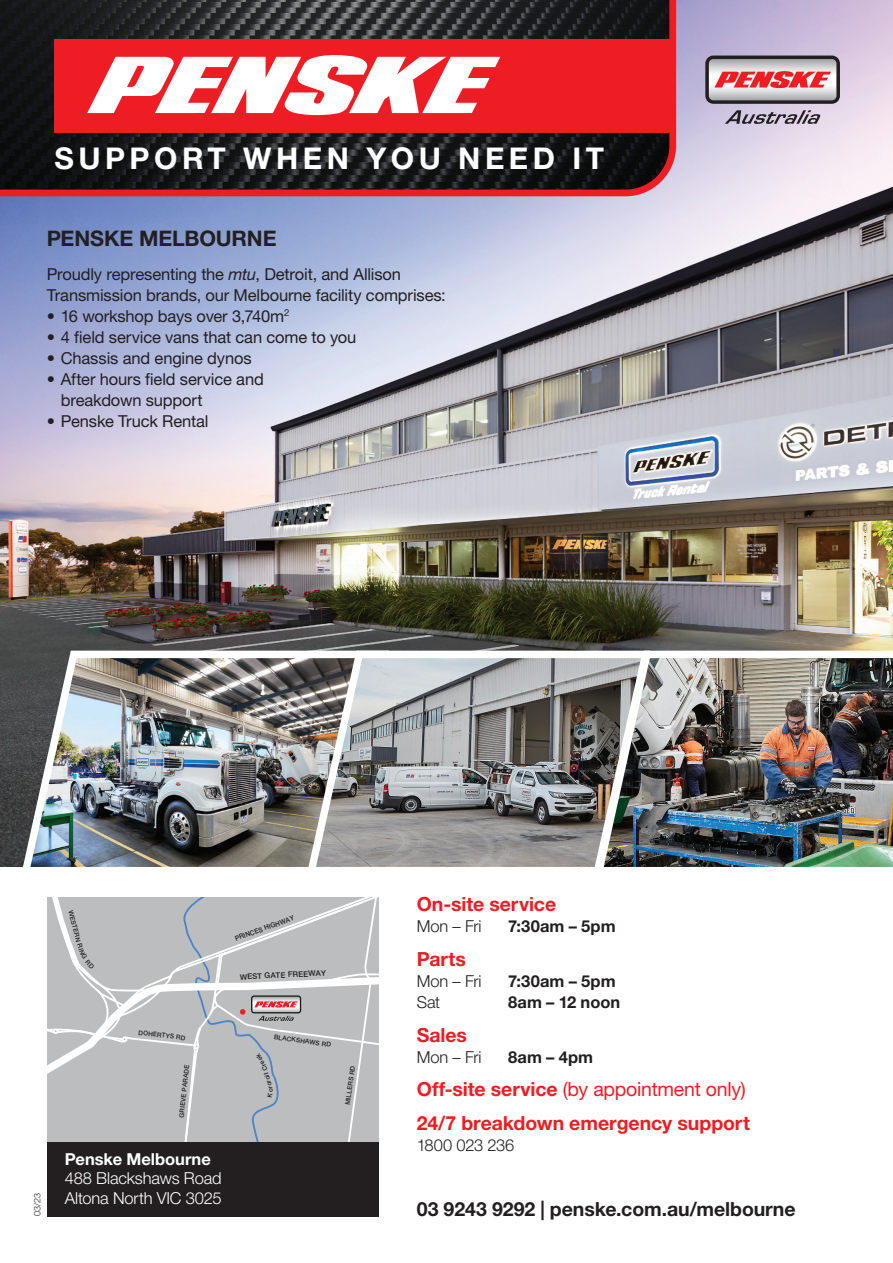
<style>
.page{position:relative;width:893px;height:1263px;background:#fff}
.page>*{position:absolute;margin:0;border:0;box-sizing:border-box;transform-origin:0 0}
.t1{font:700 30px "Helvetica Neue LT Pro";letter-spacing:.15em;color:#fff}
.t2{font:700 21.45px "Helvetica Neue LT Pro";letter-spacing:-.005em;color:#231f20}
.t3{font:700 19.5px/33.8px "Helvetica Neue LT Pro";letter-spacing:-.005em;color:#ee1d23}
.t4{font:700 19.5px "Helvetica Neue LT Pro";letter-spacing:-.005em;color:#231f20}
.t5{font:16.5px/21px "Helvetica Neue LT Pro";letter-spacing:-.01em;color:#231f20}
.t6{font:700 16.5px "Helvetica Neue LT Pro";color:#231f20}
.t7{font:300 16.5px/19.5px "Helvetica Neue LT Pro";letter-spacing:-.01em;color:#fff}
.t8{font:300 16.5px "Helvetica Neue LT Pro";letter-spacing:-.005em;color:#231f20}
.t9{font:700 16.5px "Helvetica Neue LT Pro";color:#fff}
.t10{font:300 9px "Helvetica Neue LT Pro";color:#231f20}
.t11{font:500 7.8px "Helvetica Neue LT Pro";color:#201d1e}
.t12{font:500 6.9px "Helvetica Neue LT Pro";color:#201d1e;scale:.93 1}
.t13{font:500 6.45px "Helvetica Neue LT Pro";color:#201d1e}
.s1{font-style:italic}
.s2{font-weight:400}
</style>
<div class="page">
<img style="left:0;top:0;width:893px;height:866px">
<img style="left:17px;top:647px;width:285px;height:220px">
<img style="left:655px;top:647px;width:238px;height:220px">
<div style="left:47px;top:1142px;width:331px;height:74px;background:#231f20"></div>
<svg style="left:302px;top:647px;width:353px;height:220px;background:#909190"></svg>
<svg style="left:0;top:0;width:679px;height:200px;background:#35262a"></svg>
<div style="left:54px;top:40px;width:618px;height:93px;background:#ee1d23"></div>
<svg style="left:87px;top:55px;width:413px;height:60px"></svg>
<svg style="left:705px;top:56px;width:135px;height:48px;background:#b98f92"></svg>
<svg style="left:725px;top:110px;width:96px;height:14px"></svg>
<svg style="left:47px;top:897px;width:331px;height:245px;background:#bfc0c3"></svg>
<h1 class="t1" style="left:54px;top:140px;width:551px">SUPPORT WHEN YOU NEED IT</h1>
<h2 class="t2" style="left:47px;top:225px;width:231px">PENSKE MELBOURNE</h2>
<p class="t5" style="left:47px;top:263px;width:401px">Proudly representing the <span class="s1">mtu</span>, Detroit, and Allison<br>Transmission brands, our Melbourne facility comprises:</p>
<p class="t5" style="left:47px;top:305px;width:244px">• 16 workshop bays over 3,740m<sup>2</sup></p>
<p class="t5" style="left:47px;top:326px;width:311px">• 4 field service vans that can come to you</p>
<p class="t5" style="left:47px;top:347px;width:206px">• Chassis and engine dynos</p>
<p class="t5" style="left:61px;top:368px;width:204px;text-indent:-14px">• After hours field service and breakdown support</p>
<p class="t5" style="left:47px;top:410px;width:163px">• Penske Truck Rental</p>
<p class="t10" style="left:32px;top:1216px;width:25px;rotate:-90deg">03/23</p>
<p class="t13" style="left:74px;top:909px;width:34px;rotate:75deg">WESTERN</p>
<p class="t12" style="left:234px;top:935px;width:68px;rotate:-20deg">PRINCES HIGHWAY</p>
<p class="t11" style="left:240px;top:972px;width:88px;rotate:-3deg">WEST GATE FREEWAY</p>
<p class="t13" style="left:139px;top:1028px;width:49px;rotate:7deg">DOHERTYS RD</p>
<p class="t13" style="left:178px;top:1117px;width:54px;rotate:-84deg">GRIEVE PARADE</p>
<p class="t9" style="left:65px;top:1148px;width:148px">Penske Melbourne</p>
<p class="t7" style="left:65px;top:1168px;width:158px">488 Blackshaws Road<br>Altona North VIC 3025</p>
<p class="t13" style="left:275px;top:1033px;width:59px;rotate:8deg">BLACKSHAWS RD</p>
<p class="t13" style="left:344px;top:1104px;width:41px;rotate:-82deg">MILLERS RD</p>
<p class="t3" style="left:417px;top:887px;width:141px">On-site service</p>
<p class="t8" style="left:417px;top:916px;width:66px">Mon – Fri</p>
<p class="t6" style="left:508px;top:916px;width:109px">7:30am – 5pm</p>
<p class="t3" style="left:417px;top:942px;width:51px">Parts</p>
<p class="t8" style="left:417px;top:971px;width:66px">Mon – Fri</p>
<p class="t6" style="left:508px;top:971px;width:109px">7:30am – 5pm</p>
<p class="t8" style="left:417px;top:992px;width:25px">Sat</p>
<p class="t6" style="left:508px;top:992px;width:113px">8am – 12 noon</p>
<p class="t3" style="left:417px;top:1017px;width:52px">Sales</p>
<p class="t8" style="left:417px;top:1047px;width:66px">Mon – Fri</p>
<p class="t6" style="left:508px;top:1047px;width:86px">8am – 4pm</p>
<p class="t3" style="left:417px;top:1072px;width:335px">Off-site service <span class="s2">(by appointment only)<br></span>24/7 breakdown emergency support</p>
<p class="t8" style="left:417px;top:1135px;width:99px">1800 023 236</p>
<p class="t4" style="left:417px;top:1197px;width:380px">03 9243 9292 | penske.com.au/melbourne</p>
</div>
